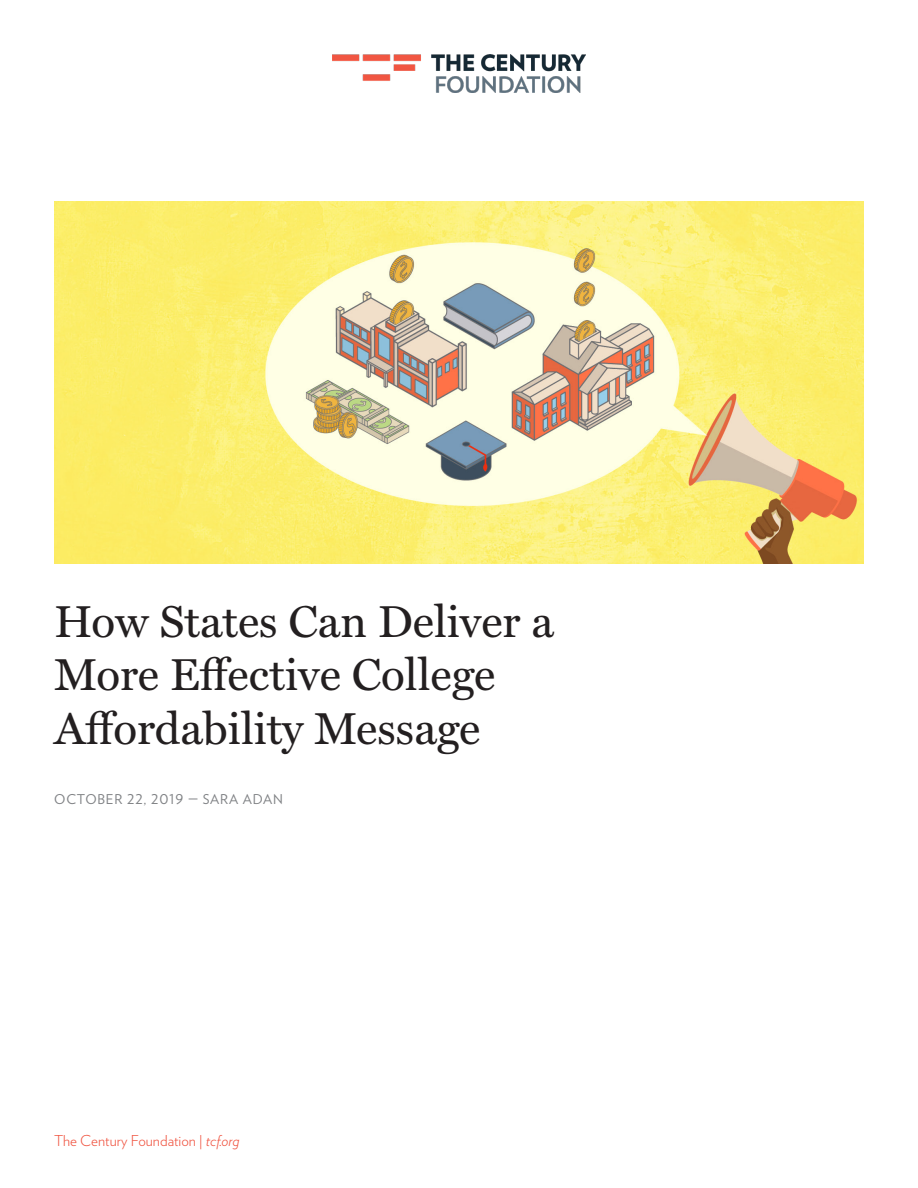
<style>
.page{position:relative;width:918px;height:1188px;background:#fff}
.page>*{position:absolute;margin:0;border:0;box-sizing:border-box;transform-origin:0 0}
.t1{font:45px "Miller Text";color:#231f20}
.t2{font:300 15px "Verlag";color:#f05542}
.t3{font:13.5px "Verlag";letter-spacing:.06em;color:#808285}
.s1{font-style:italic}
</style>
<div class="page">
<img style="left:333px;top:54px;width:252px;height:39px">
<img style="left:55px;top:202px;width:808px;height:361px">
<p class="t1" style="left:54px;top:586px;width:501px">How States Can Deliver a</p>
<p class="t1" style="left:54px;top:639px;width:443px">More Effective College</p>
<p class="t1" style="left:54px;top:693px;width:428px">Affordability Message</p>
<p class="t3" style="left:54px;top:789px;width:230px">OCTOBER 22, 2019 — SARA ADAN</p>
<p class="t2" style="left:54px;top:1130px;width:187px">The Century Foundation | <span class="s1">tcf.org</span></p>
</div>
